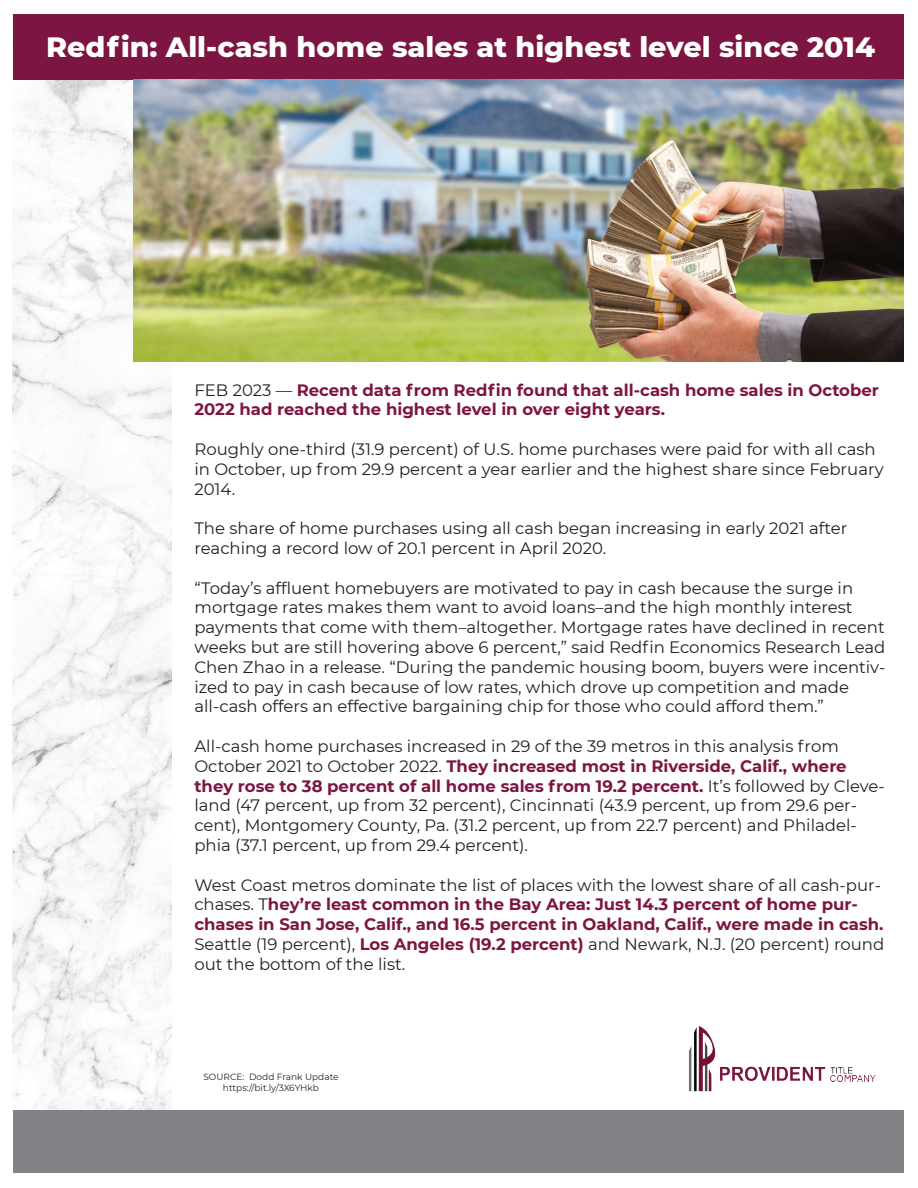
<style>
.page{position:relative;width:918px;height:1188px;background:#fff}
.page>*{position:absolute;margin:0;border:0;box-sizing:border-box;transform-origin:0 0}
.t1{font:800 28.5px "Montserrat";color:#fff}
.t2{font:16.5px/19.8px "Montserrat";color:#231f20}
.t3{font:700 16.5px/19.8px "Montserrat";color:#7d1542}
.t4{font:9px/10.8px "Montserrat";color:#231f20;text-align:center}
.s1{font-weight:400;color:#231f20}
.s2{font-weight:700;color:#7d1542}
</style>
<div class="page">
<img style="left:13px;top:80px;width:159px;height:1031px">
<div style="left:13px;top:1111px;width:891px;height:62px;background:#808285"></div>
<div style="left:13px;top:15px;width:891px;height:65px;background:#7d1542"></div>
<img style="left:134px;top:80px;width:770px;height:282px">
<img style="left:689px;top:1026px;width:187px;height:66px">
<h1 class="t1" style="left:46px;top:26px;width:830px">Redfin: All-cash home sales at highest level since 2014</h1>
<p class="t3" style="left:194px;top:379px;width:686px"><span class="s1">FEB 2023 —</span> Recent data from Redfin found that all-cash home sales in October<br>2022 had reached the highest level in over eight years.</p>
<p class="t2" style="left:194px;top:439px;width:691px">Roughly one-third (31.9 percent) of U.S. home purchases were paid for with all cash in October, up from 29.9 percent a year earlier and the highest share since February<br>2014.</p>
<p class="t2" style="left:194px;top:518px;width:654px">The share of home purchases using all cash began increasing in early 2021 after reaching a record low of 20.1 percent in April 2020.</p>
<p class="t2" style="left:194px;top:577px;width:693px">“Today’s affluent homebuyers are motivated to pay in cash because the surge in mortgage rates makes them want to avoid loans–and the high monthly interest payments that come with them–altogether. Mortgage rates have declined in recent weeks but are still hovering above 6 percent,” said Redfin Economics Research Lead Chen Zhao in a release. “During the pandemic housing boom, buyers were incentiv&shy;ized to pay in cash because of low rates, which drove up competition and made all-cash offers an effective bargaining chip for those who could afford them.”</p>
<p class="t2" style="left:194px;top:736px;width:692px">All-cash home purchases increased in 29 of the 39 metros in this analysis from October 2021 to October 2022. <span class="s2">They increased most in Riverside, Calif., where they rose to 38 percent of all home sales from 19.2 percent.</span> It’s followed by Cleve&shy;land (47 percent, up from 32 percent), Cincinnati (43.9 percent, up from 29.6 per&shy;cent), Montgomery County, Pa. (31.2 percent, up from 22.7 percent) and Philadel&shy;phia (37.1 percent, up from 29.4 percent).</p>
<p class="t2" style="left:194px;top:874px;width:691px">West Coast metros dominate the list of places with the lowest share of all cash-pur&shy;chases. T<span class="s2">hey’re least common in the Bay Area: Just 14.3 percent of home pur&shy;chases in San Jose, Calif., and 16.5 percent in Oakland, Calif., were made in cash.<br></span>Seattle (19 percent), <span class="s2">Los Angeles (19.2 percent)</span> and Newark, N.J. (20 percent) round out the bottom of the list.</p>
<p class="t4" style="left:203px;top:1071px;width:137px">SOURCE: Dodd Frank Update https://bit.ly/3X6YHkb</p>
</div>
